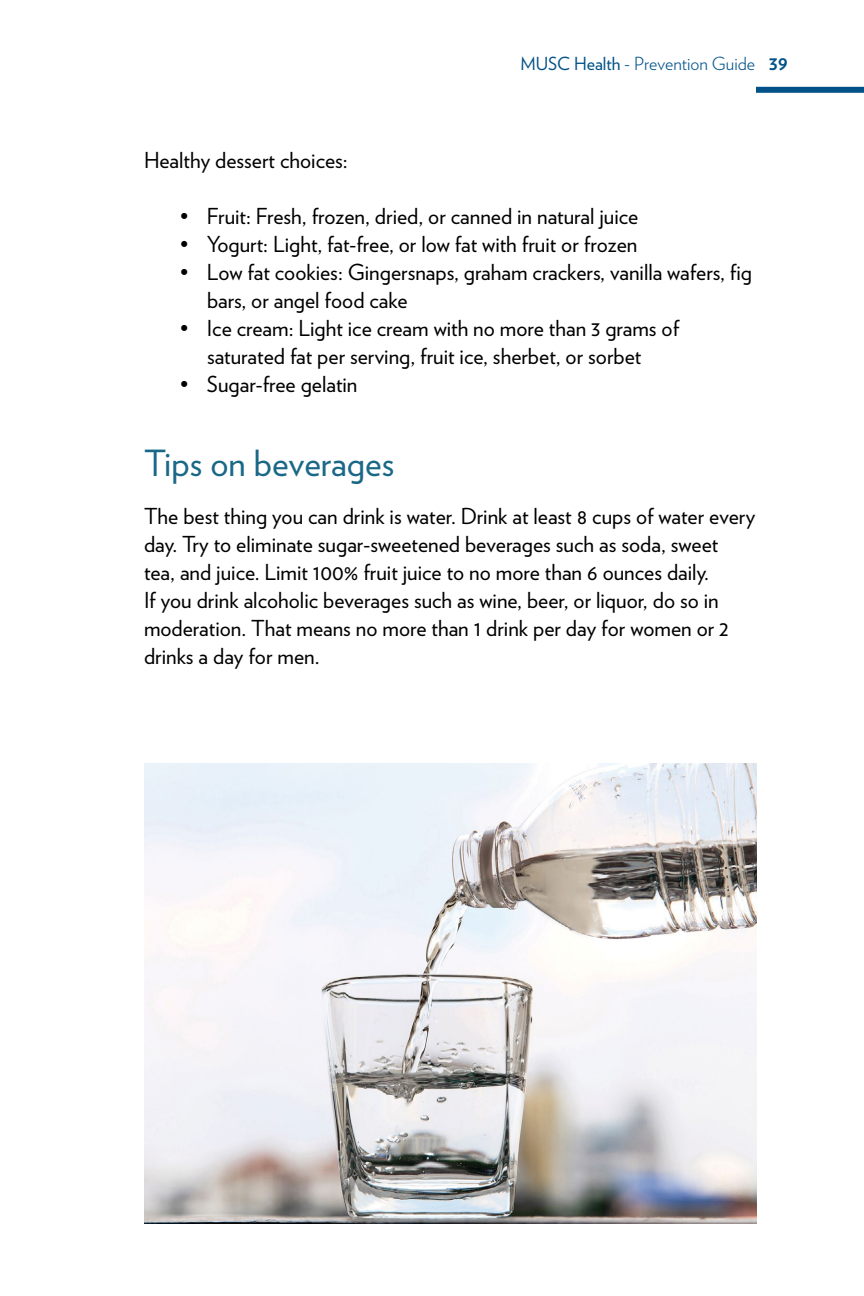
<style>
.page{position:relative;width:864px;height:1296px;background:#fff}
.page>*{position:absolute;margin:0;border:0;box-sizing:border-box;transform-origin:0 0}
.t1{font:36px "Verlag";color:#1a6887}
.t2{font:22px/28px "Verlag";color:#000}
.t3{font:300 18px "Verlag";color:#005288}
.s1{font-weight:400}
.s2{font-weight:700;font-size:20px}
</style>
<div class="page">
<div style="left:756px;top:87px;width:108px;height:6px;background:#005288"></div>
<img style="left:144px;top:763px;width:612px;height:461px">
<p class="t3" style="left:520px;top:51px;width:269px"><span class="s1">MUSC Health</span> - Prevention Guide <span class="s2">39</span></p>
<p class="t2" style="left:144px;top:145px;width:205px">Healthy dessert choices:</p>
<p class="t2" style="left:180px;top:201px;width:460px">• Fruit: Fresh, frozen, dried, or canned in natural juice</p>
<p class="t2" style="left:180px;top:229px;width:459px">• Yogurt: Light, fat-free, or low fat with fruit or frozen</p>
<p class="t2" style="left:207px;top:257px;width:547px;text-indent:-27px">• Low fat cookies: Gingersnaps, graham crackers, vanilla wafers, fig bars, or angel food cake</p>
<p class="t2" style="left:180px;top:313px;width:501px;text-align:center">• Ice cream: Light ice cream with no more than 3 grams of saturated fat per serving, fruit ice, sherbet, or sorbet</p>
<p class="t2" style="left:180px;top:369px;width:179px">• Sugar-free gelatin</p>
<p class="t1" style="left:144px;top:436px;width:252px">Tips on beverages</p>
<p class="t2" style="left:144px;top:501px;width:613px">The best thing you can drink is water. Drink at least 8 cups of water every day. Try to eliminate sugar-sweetened beverages such as soda, sweet<br>tea, and juice. Limit 100% fruit juice to no more than 6 ounces daily.<br>If you drink alcoholic beverages such as wine, beer, or liquor, do so in moderation. That means no more than 1 drink per day for women or 2 drinks a day for men.</p>
</div>
